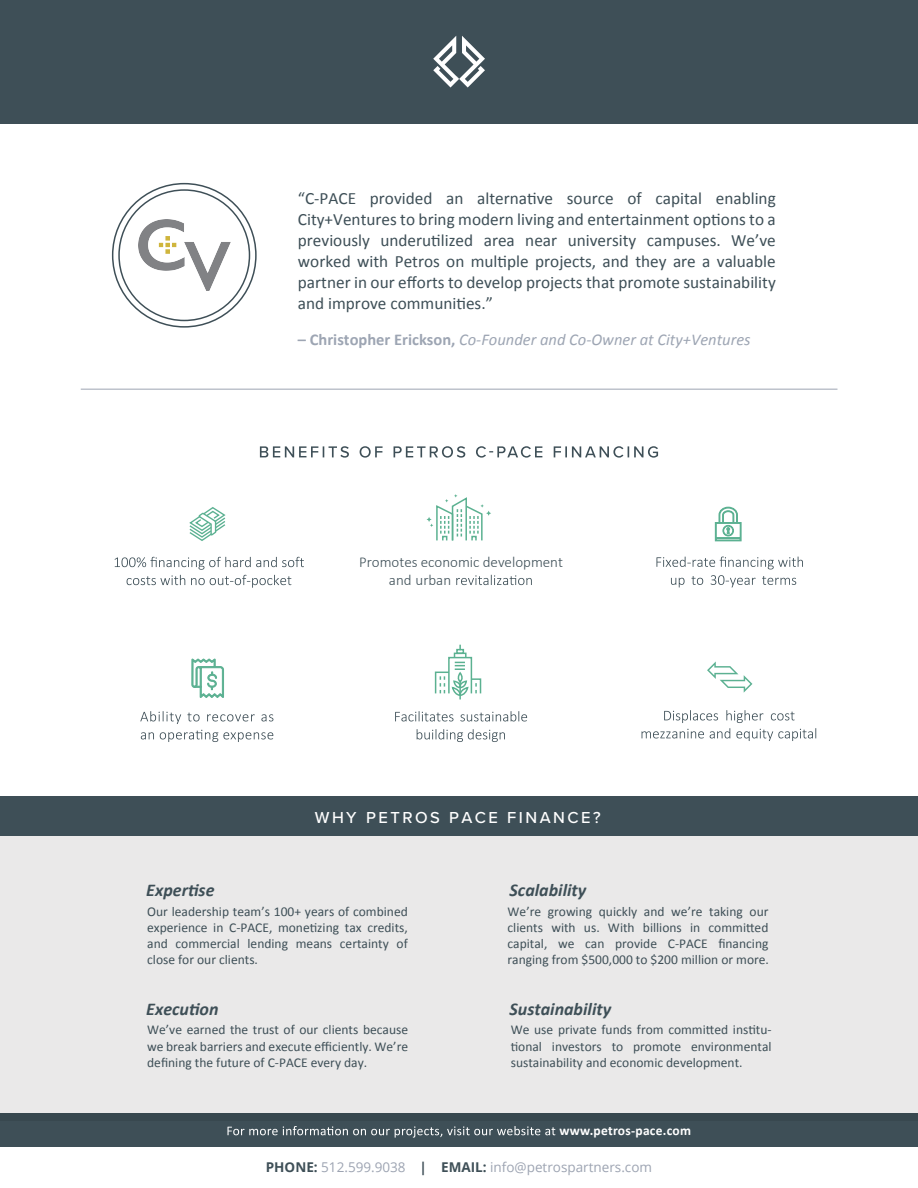
<style>
.page{position:relative;width:918px;height:1188px;background:#fff}
.page>*{position:absolute;margin:0;border:0;box-sizing:border-box;transform-origin:0 0}
.t1{font:italic 700 18px "Calibri";color:#3e4f57}
.t2{font:17.25px/21px "Calibri";color:#3e4f57;text-align:justify}
.t3{font:italic 16.5px "Calibri";color:#9da5b3}
.t4{font:500 16.5px "Proxima Nova";letter-spacing:.15em;color:#fff}
.t5{font:300 15px/18px "Calibri";color:#3e4f57}
.t6{font:13.5px/16.2px "Calibri";color:#3e4f57;text-align:justify}
.t7{font:13.5px "Open Sans";color:#9da4b2}
.t8{font:700 13.5px "Calibri";letter-spacing:.02em;color:#fff}
.s1{font-weight:700;font-style:normal}
.s2{font-weight:700;color:#3e4f57}
</style>
<div class="page">
<div style="left:0;top:0;width:918px;height:123px;background:#3e4f57"></div>
<svg style="left:433px;top:36px;width:52px;height:52px"></svg>
<hr style="left:81px;top:389px;width:756px;height:1px;background:#9da4b2">
<div style="left:0;top:828px;width:918px;height:293px;background:#eae9e9"></div>
<div style="left:0;top:1114px;width:918px;height:33px;background:#3e4f57"></div>
<svg style="left:227px;top:1126px;width:328px;height:12px"></svg>
<div style="left:0;top:797px;width:918px;height:39px;background:#3e4f57"></div>
<svg style="left:260px;top:446px;width:398px;height:12px"></svg>
<svg style="left:707px;top:661px;width:45px;height:32px"></svg>
<svg style="left:191px;top:659px;width:33px;height:39px"></svg>
<svg style="left:715px;top:507px;width:26px;height:34px"></svg>
<svg style="left:189px;top:507px;width:37px;height:34px"></svg>
<svg style="left:642px;top:710px;width:174px;height:31px"></svg>
<svg style="left:395px;top:711px;width:132px;height:10px"></svg>
<svg style="left:417px;top:729px;width:88px;height:13px"></svg>
<div style="left:448px;top:657px;width:24px;height:37px;border:2px solid #5bb191"></div>
<div style="left:454px;top:653px;width:13px;height:5px;border:2px solid #5bb191"></div>
<div style="left:456px;top:649px;width:8px;height:5px;border:2px solid #5bb191"></div>
<svg style="left:434px;top:662px;width:48px;height:37px"></svg>
<svg style="left:656px;top:557px;width:147px;height:12px"></svg>
<svg style="left:671px;top:575px;width:125px;height:12px"></svg>
<svg style="left:427px;top:494px;width:64px;height:47px"></svg>
<svg style="left:456px;top:575px;width:76px;height:10px"></svg>
<svg style="left:140px;top:711px;width:133px;height:13px"></svg>
<svg style="left:141px;top:730px;width:132px;height:12px"></svg>
<svg style="left:115px;top:557px;width:189px;height:31px"></svg>
<svg style="left:118px;top:189px;width:132px;height:132px"></svg>
<img style="left:139px;top:220px;width:91px;height:71px">
<p class="t2" style="left:298px;top:187px;width:479px">“C-PACE provided an alternative source of capital enabling City+Ventures to bring modern living and entertainment options to a previously underutilized area near university campuses. We’ve worked with Petros on multiple projects, and they are a valuable partner in our efforts to develop projects that promote sustainability and improve communities.”</p>
<p class="t3" style="left:298px;top:328px;width:454px"><span class="s1">– Christopher Erickson,</span> Co-Founder and Co-Owner at City+Ventures</p>
<p class="t5" style="left:389px;top:553px;width:176px;text-indent:-30px">Promotes economic development and urban</p>
<h1 class="t1" style="left:146px;top:877px;width:70px">Expertise</h1>
<p class="t4" style="left:315px;top:805px;width:287px">WHY PETROS PACE FINANCE?</p>
<h1 class="t1" style="left:510px;top:877px;width:78px">Scalability</h1>
<p class="t6" style="left:147px;top:903px;width:262px">Our leadership team’s 100+ years of combined experience in C-PACE, monetizing tax credits, and commercial lending means certainty of close for our clients.</p>
<p class="t6" style="left:508px;top:903px;width:263px">We’re growing quickly and we’re taking our clients with us. With billions in committed capital, we can provide C-PACE financing ranging from $500,000 to $200 million or more.</p>
<h1 class="t1" style="left:146px;top:996px;width:74px">Execution</h1>
<h1 class="t1" style="left:510px;top:996px;width:103px">Sustainability</h1>
<p class="t6" style="left:147px;top:1021px;width:262px">We’ve earned the trust of our clients because we break barriers and execute efficiently. We’re defining the future of C-PACE every day.</p>
<p class="t6" style="left:511px;top:1021px;width:262px">We use private funds from committed institu&shy;tional investors to promote environmental sustainability and economic development.</p>
<p class="t8" style="left:559px;top:1121px;width:133px">www.petros-pace.com</p>
<p class="t7" style="left:266px;top:1158px;width:388px"><span class="s2">PHONE:</span> 512.599.9038 <span class="s2">| EMAIL:</span> info@petrospartners.com</p>
</div>
